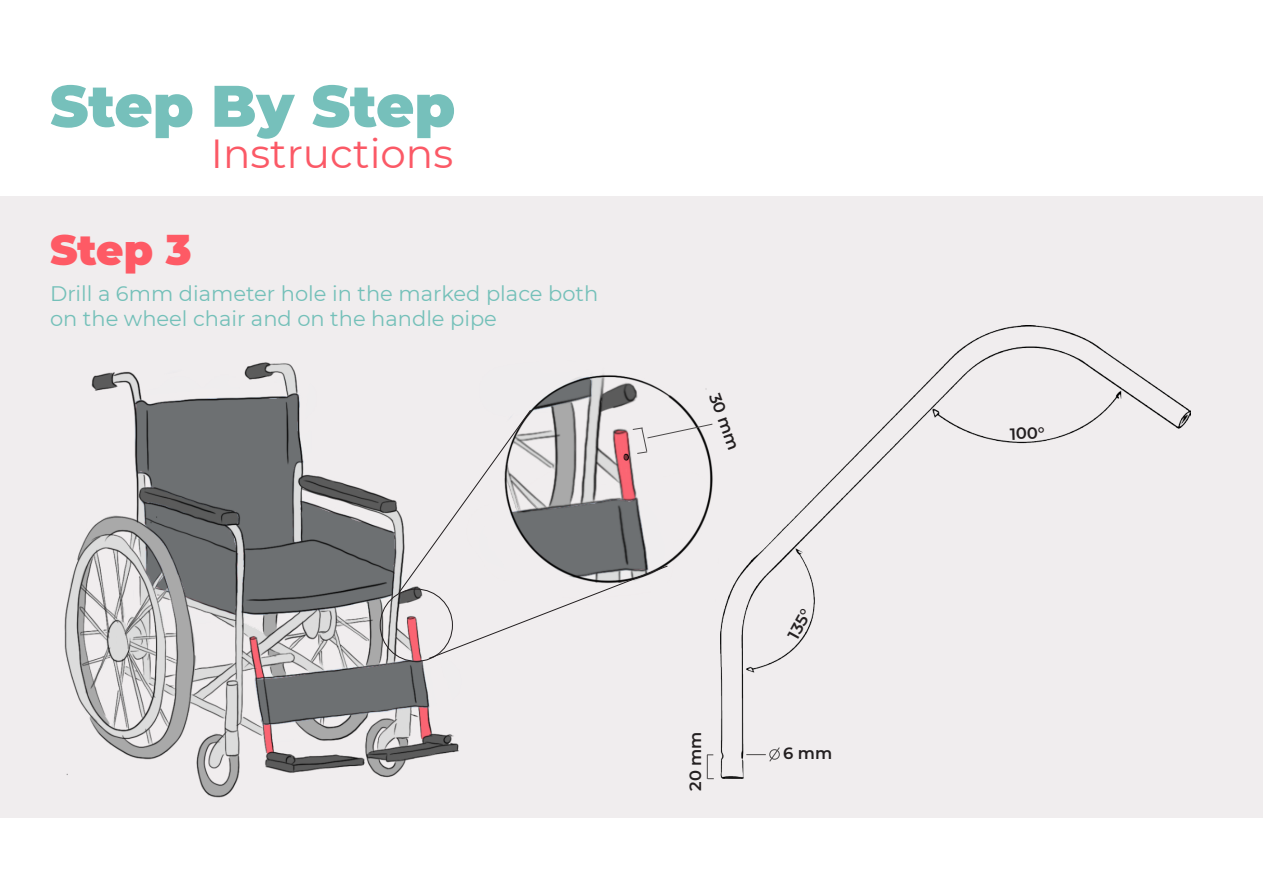
<style>
.page{position:relative;width:1263px;height:893px;background:#fff}
.page>*{position:absolute;margin:0;border:0;box-sizing:border-box;transform-origin:0 0}
.t1{font:900 58.5px "Montserrat";color:#76c0bb}
.t2{font:900 42px "Montserrat";color:#fe5a65}
.t3{font:40.5px "Montserrat";color:#fb5966}
.t4{font:21px/25.2px "Montserrat";color:#74c0b9}
.t5{font:600 16.35px "Montserrat";color:#231f20}
</style>
<div class="page">
<div style="left:0;top:196px;width:1263px;height:621px;background:#f0edee"></div>
<img style="left:64px;top:362px;width:650px;height:436px">
<img style="left:720px;top:326px;width:471px;height:453px">
<svg style="left:707px;top:755px;width:7px;height:24px"></svg>
<svg style="left:746px;top:747px;width:34px;height:15px"></svg>
<svg style="left:398px;top:410px;width:315px;height:249px"></svg>
<p class="t1" style="left:50px;top:62px;width:407px">Step By Step</p>
<p class="t3" style="left:211px;top:126px;width:244px">Instructions</p>
<p class="t2" style="left:50px;top:218px;width:143px">Step 3</p>
<p class="t4" style="left:50px;top:280px;width:550px">Drill a 6mm diameter hole in the marked place both on the wheel chair and on the handle pipe</p>
<p class="t5" style="left:725px;top:390px;width:61px;rotate:70deg">30 mm</p>
<p class="t5" style="left:684px;top:791px;width:61px;rotate:-90deg">20 mm</p>
<p class="t5" style="left:782px;top:632px;width:33px;rotate:-61deg">135°</p>
<p class="t5" style="left:783px;top:742px;width:51px">6 mm</p>
<p class="t5" style="left:1009px;top:422px;width:37px;rotate:-2deg">100°</p>
</div>
